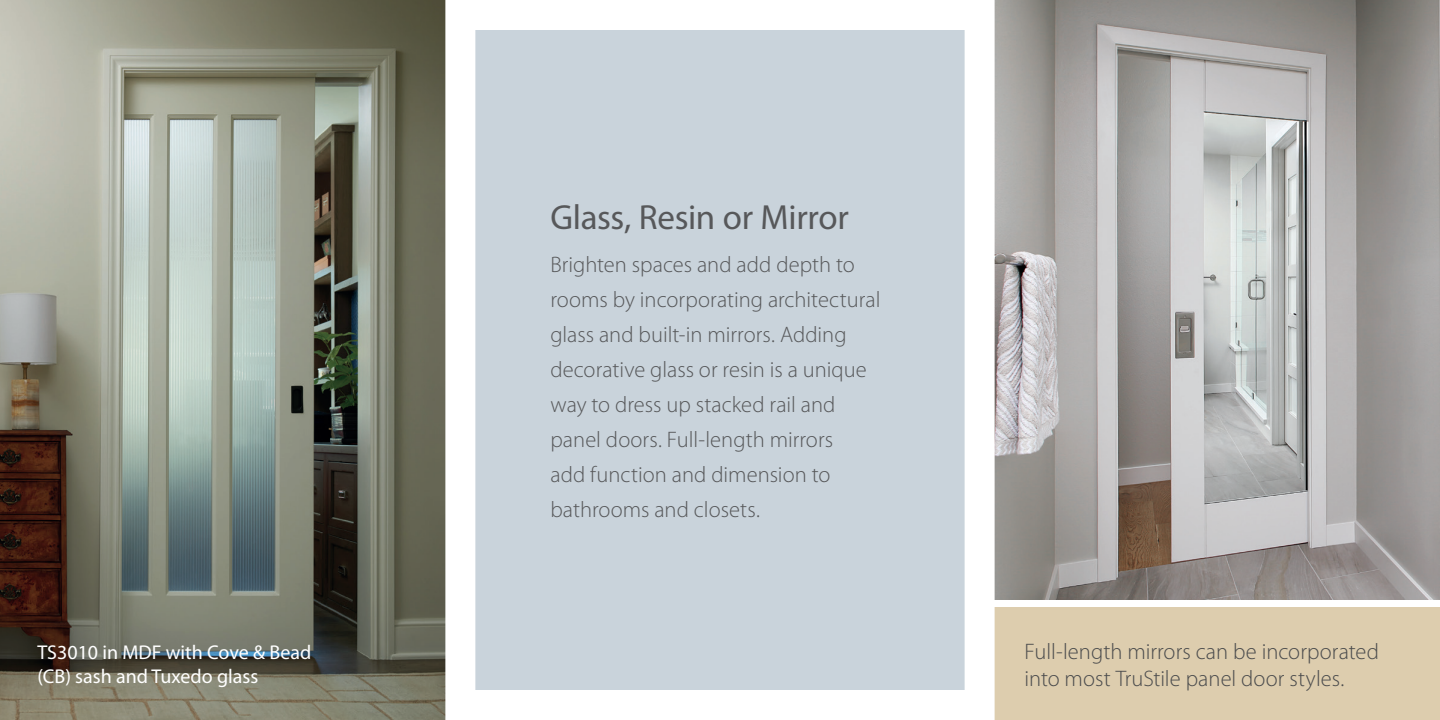
<style>
.page{position:relative;width:1440px;height:720px;background:#fff}
.page>*{position:absolute;margin:0;border:0;box-sizing:border-box;transform-origin:0 0}
.Option_heading{font:35px "Myriad Pro";letter-spacing:-.01em;color:#57585a}
._80__body_text{font:300 22.5px/35px "Myriad Pro";color:#57585a}
.callout_caption{font:300 22.5px/27px "Myriad Pro";letter-spacing:.005em;color:#4b4c4d}
.Image_caption{font:20px/24px "Myriad Pro";color:#fff}
</style>
<div class="page">
<img style="left:0;top:0;width:445px;height:720px">
<div style="left:995px;top:608px;width:445px;height:112px;background:#ddcdae"></div>
<img style="left:995px;top:0;width:445px;height:600px">
<div style="left:460px;top:15px;width:520px;height:690px;background:#c9d3db"></div>
<div style="left:445px;top:0;width:550px;height:720px;border:30px solid #fff"></div>
<p class="Image_caption" style="left:38px;top:639px;width:275px">TS3010 in MDF with Cove &amp; Bead (CB) sash and Tuxedo glass</p>
<p class="Option_heading" style="left:550px;top:196px;width:300px">Glass, Resin or Mirror</p>
<p class="_80__body_text" style="left:550px;top:247px;width:332px">Brighten spaces and add depth to rooms by incorporating architectural glass and built-in mirrors. Adding decorative glass or resin is a unique way to dress up stacked rail and panel doors. Full-length mirrors<br>add function and dimension to bathrooms and closets.</p>
<p class="callout_caption" style="left:1025px;top:637px;width:356px">Full-length mirrors can be incorporated into most TruStile panel door styles.</p>
</div>
